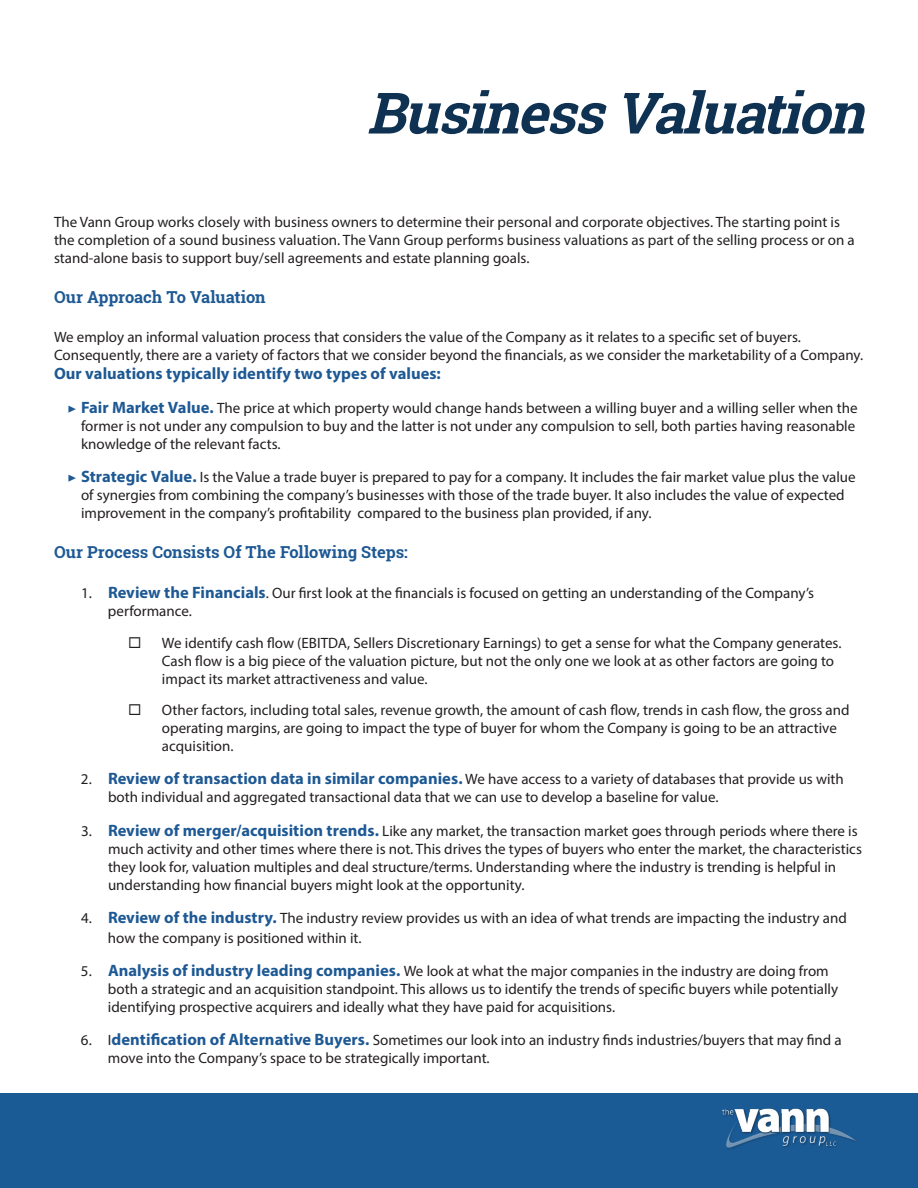
<style>
.page{position:relative;width:918px;height:1188px;background:#fff}
.page>*{position:absolute;margin:0;border:0;box-sizing:border-box;transform-origin:0 0}
.t1{font:italic 700 57px "Roboto Slab";color:#0f3253}
.t2{font:700 16.5px "Roboto Slab";letter-spacing:-.005em;color:#1e5994}
.t3{font:700 16.5px "Myriad Pro";color:#1e5994}
.t4{font:15px/18px "Myriad Pro";color:#231f20}
.s1{font-family:"Minion Pro";color:#1e5994}
.s2{font-weight:700;font-size:16.5px;color:#1e5994}
</style>
<div class="page">
<div style="left:0;top:1093px;width:918px;height:95px;background:#1a5a95"></div>
<img style="left:722px;top:1108px;width:134px;height:41px">
<h1 class="t1" style="left:367px;top:74px;width:518px">BusinessValuation</h1>
<p class="t4" style="left:54px;top:213px;width:802px">The Vann Group works closely with business owners to determine their personal and corporate objectives. The starting point is the completion of a sound business valuation. The Vann Group performs business valuations as part of the selling process or on a stand-alone basis to support buy/sell agreements and estate planning goals.</p>
<p class="t2" style="left:54px;top:286px;width:213px">Our Approach To Valuation</p>
<p class="t4" style="left:54px;top:327px;width:811px">We employ an informal valuation process that considers the value of the Company as it relates to a specific set of buyers.<br>Consequently, there are a variety of factors that we consider beyond the financials, as we consider the marketability of a Company.</p>
<p class="t3" style="left:54px;top:363px;width:388px">Our valuations typically identify two types of values:</p>
<p class="t4" style="left:81px;top:398px;width:778px;text-indent:-14px"><span class="s1">▶</span> <span class="s2">Fair Market Value.</span> The price at which property would change hands between a willing buyer and a willing seller when the former is not under any compulsion to buy and the latter is not under any compulsion to sell, both parties having reasonable knowledge of the relevant facts.</p>
<p class="t4" style="left:81px;top:468px;width:776px;text-indent:-13px"><span class="s1">▶</span> <span class="s2">Strategic Value.</span> Is the Value a trade buyer is prepared to pay for a company. It includes the fair market value plus the value of synergies from combining the company’s businesses with those of the trade buyer. It also includes the value of expected improvement in the company’s profitability compared to the business plan provided, if any.</p>
<p class="t2" style="left:54px;top:541px;width:355px">Our Process Consists Of The Following Steps:</p>
<p class="t4" style="left:108px;top:584px;width:708px;text-indent:-27px">1. <span class="s2">Review the Financials</span>. Our first look at the financials is focused on getting an understanding of the Company’s performance.</p>
<p class="t4" style="left:162px;top:633px;width:681px">We identify cash flow (EBITDA, Sellers Discretionary Earnings) to get a sense for what the Company generates.<br>Cash flow is a big piece of the valuation picture, but not the only one we look at as other factors are going to impact its market attractiveness and value.</p>
<p class="t4" style="left:162px;top:701px;width:689px">Other factors, including total sales, revenue growth, the amount of cash flow, trends in cash flow, the gross and operating margins, are going to impact the type of buyer for whom the Company is going to be an attractive acquisition.</p>
<p class="t4" style="left:108px;top:770px;width:737px;text-indent:-27px">2. <span class="s2">Review of transaction data in similar companies.</span> We have access to a variety of databases that provide us with both individual and aggregated transactional data that we can use to develop a baseline for value.</p>
<p class="t4" style="left:108px;top:821px;width:755px;text-indent:-27px">3. <span class="s2">Review of merger/acquisition trends.</span> Like any market, the transaction market goes through periods where there is much activity and other times where there is not. This drives the types of buyers who enter the market, the characteristics they look for, valuation multiples and deal structure/terms. Understanding where the industry is trending is helpful in understanding how financial buyers might look at the opportunity.</p>
<p class="t4" style="left:108px;top:908px;width:740px;line-height:19.8px;text-indent:-27px">4. <span class="s2">Review of the industry.</span> The industry review provides us with an idea of what trends are impacting the industry and how the company is positioned within it.</p>
<p class="t4" style="left:108px;top:962px;width:732px;text-indent:-27px">5. <span class="s2">Analysis of industry leading companies.</span> We look at what the major companies in the industry are doing from both a strategic and an acquisition standpoint. This allows us to identify the trends of specific buyers while potentially identifying prospective acquirers and ideally what they have paid for acquisitions.</p>
<p class="t4" style="left:108px;top:1031px;width:735px;text-indent:-27px">6. I<span class="s2">dentification of Alternative Buyers.</span> Sometimes our look into an industry finds industries/buyers that may find a move into the Company’s space to be strategically important.</p>
</div>
